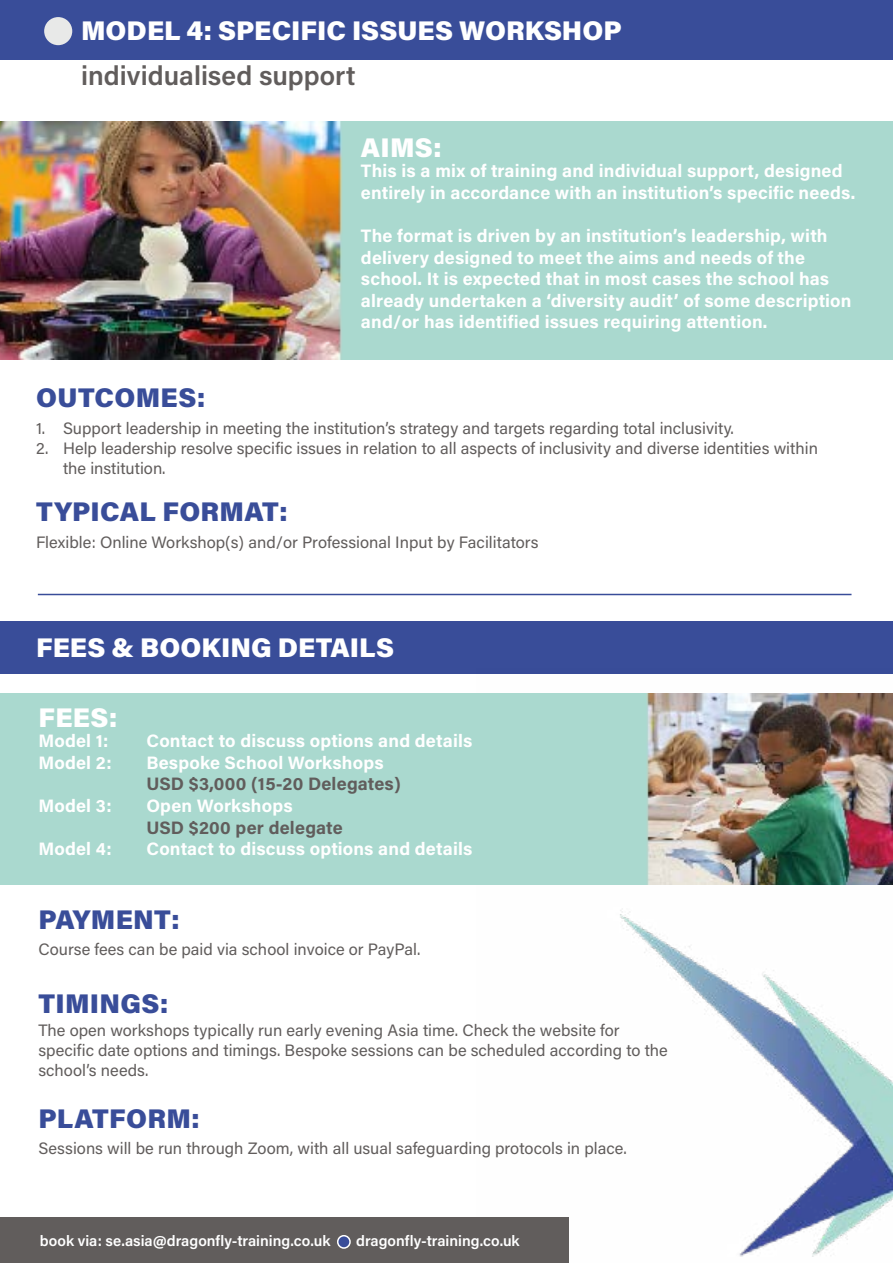
<style>
.page{position:relative;width:893px;height:1263px;background:#fff}
.page>*{position:absolute;margin:0;border:0;box-sizing:border-box;transform-origin:0 0}
.t1{font:27px "Acumin Variable Concept";letter-spacing:.07em;color:#fff}
.t2{font:27px "Acumin Variable Concept";letter-spacing:.07em;color:#394d99}
.t3{font:27px "Acumin Variable Concept";letter-spacing:.045em;color:#615d5c}
.t4{font:18px/21.6px "Acumin Variable Concept";letter-spacing:.065em;color:#fff}
.t5{font:18px "Acumin Variable Concept";letter-spacing:.065em;color:#615d5c}
.t6{font:16.5px/19.8px "Acumin Variable Concept";letter-spacing:.025em;color:#615d5c}
.t7{font:15px "Acumin Variable Concept";letter-spacing:.04em;color:#fff}
</style>
<div class="page">
<div style="left:0;top:621px;width:893px;height:53px;background:#394d99"></div>
<img style="left:476px;top:910px;width:417px;height:353px">
<img style="left:0;top:122px;width:893px;height:237px">
<img style="left:0;top:693px;width:893px;height:192px">
<hr style="left:38px;top:594px;width:813px;height:1px;background:#394d99">
<div style="left:0;top:1218px;width:568px;height:45px;background:#615d5c"></div>
<div style="left:338px;top:1236px;width:12px;height:12px;background:#394d99;border-radius:50%"></div>
<div style="left:337px;top:1235px;width:14px;height:14px;border:2px solid #fff;border-radius:50%"></div>
<div style="left:0;top:0;width:893px;height:60px;background:#394d99"></div>
<div style="left:44px;top:17px;width:28px;height:28px;background:#e8e9e8;border-radius:50%"></div>
<h1 class="t1" style="left:81px;top:12px;width:540px">MODEL 4: SPECIFIC ISSUES WORKSHOP</h1>
<h1 class="t3" style="left:81px;top:57px;width:274px">individualised support</h1>
<h1 class="t1" style="left:361px;top:129px;width:79px">AIMS:</h1>
<h1 class="t2" style="left:36px;top:379px;width:168px">OUTCOMES:</h1>
<p class="t4" style="left:361px;top:159px;width:494px">This is a mix of training and individual support, designed entirely in accordance with an institution’s specific needs.</p>
<p class="t4" style="left:361px;top:224px;width:491px">The format is driven by an institution’s leadership, with delivery designed to meet the aims and needs of the school. It is expected that in most cases the school has already undertaken a ‘diversity audit’ of some description and/or has identified issues requiring attention.</p>
<p class="t6" style="left:36px;top:418px;width:699px">1. Support leadership in meeting the institution’s strategy and targets regarding total inclusivity.</p>
<p class="t6" style="left:63px;top:438px;width:756px;text-indent:-27px">2. Help leadership resolve specific issues in relation to all aspects of inclusivity and diverse identities within the institution.</p>
<h1 class="t2" style="left:36px;top:493px;width:250px">TYPICAL FORMAT:</h1>
<p class="t6" style="left:36px;top:532px;width:503px">Flexible: Online Workshop(s) and/or Professional Input by Facilitators</p>
<h1 class="t1" style="left:36px;top:629px;width:357px">FEES &amp; BOOKING DETAILS</h1>
<h1 class="t1" style="left:38px;top:699px;width:78px">FEES:</h1>
<p class="t4" style="left:38px;top:729px;width:70px">Model 1:</p>
<p class="t4" style="left:146px;top:729px;width:326px">Contact to discuss options and details</p>
<p class="t4" style="left:38px;top:751px;width:74px">Model 2:</p>
<p class="t4" style="left:146px;top:751px;width:237px">Bespoke School Workshops</p>
<p class="t5" style="left:146px;top:772px;width:255px">USD $3,000 (15-20 Delegates)</p>
<p class="t4" style="left:38px;top:794px;width:73px">Model 3:</p>
<p class="t4" style="left:146px;top:794px;width:146px">Open Workshops</p>
<p class="t5" style="left:146px;top:815px;width:197px">USD $200 per delegate</p>
<p class="t4" style="left:38px;top:837px;width:73px">Model 4:</p>
<p class="t4" style="left:146px;top:837px;width:326px">Contact to discuss options and details</p>
<h1 class="t2" style="left:38px;top:901px;width:140px">PAYMENT:</h1>
<p class="t6" style="left:38px;top:939px;width:383px">Course fees can be paid via school invoice or PayPal.</p>
<h1 class="t2" style="left:38px;top:985px;width:129px">TIMINGS:</h1>
<p class="t6" style="left:38px;top:1020px;width:631px">The open workshops typically run early evening Asia time. Check the website for specific date options and timings. Bespoke sessions can be scheduled according to the school’s needs.</p>
<h1 class="t2" style="left:38px;top:1100px;width:160px">PLATFORM:</h1>
<p class="t6" style="left:38px;top:1138px;width:589px">Sessions will be run through Zoom, with all usual safeguarding protocols in place.</p>
<p class="t7" style="left:40px;top:1230px;width:291px">book via: se.asia@dragonfly-training.co.uk</p>
<p class="t7" style="left:356px;top:1230px;width:164px">dragonfly-training.co.uk</p>
</div>
